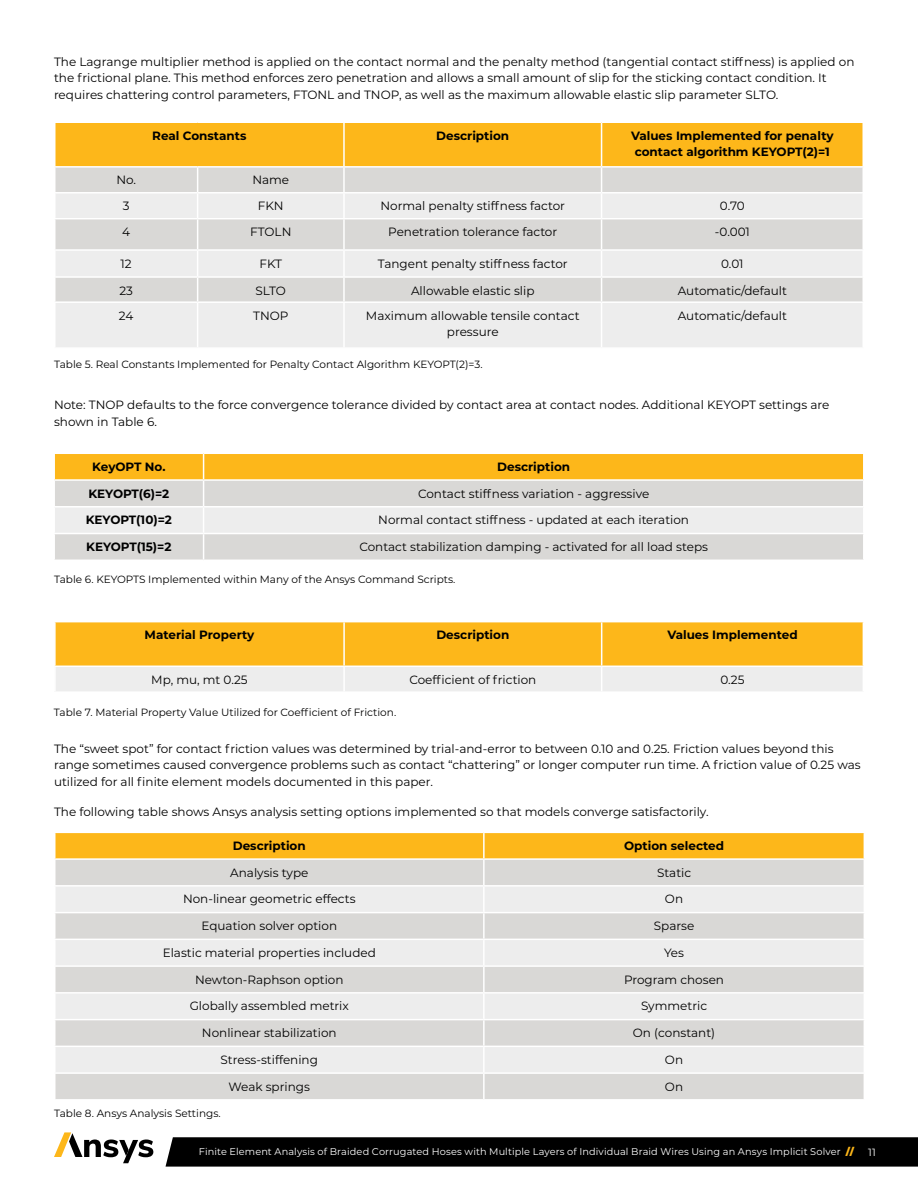
<style>
.page{position:relative;width:918px;height:1188px;background:#fff}
.page>*{position:absolute;margin:0;border:0;box-sizing:border-box;transform-origin:0 0}
.t1{font:12px/16.5px "Montserrat";color:#000}
.t2{font:700 12px/16.5px "Montserrat";color:#000;text-align:center}
.t3{font:10.5px "Montserrat";color:#000}
.t4{font:10.5px "Montserrat";color:#fff}
.t5{font:9.75px "Montserrat";letter-spacing:.01em;color:#fff}
.s1{font-weight:900;color:#fdb71a}
</style>
<div class="page">
<svg style="left:166px;top:1137px;width:752px;height:30px;background:#060606"></svg>
<svg style="left:54px;top:1132px;width:99px;height:31px"></svg>
<div style="left:56px;top:219px;width:806px;height:30px;background:#d9d8d6"></div>
<hr style="left:197px;top:219px;width:1px;height:30px;background:#fff">
<hr style="left:343px;top:219px;width:2px;height:30px;background:#fff">
<hr style="left:601px;top:219px;width:1px;height:30px;background:#fff">
<svg style="left:55px;top:122px;width:808px;height:96px;background:#efd089"></svg>
<svg style="left:55px;top:251px;width:808px;height:96px;background:#e8e7e7"></svg>
<hr style="left:54px;top:276px;width:144px;height:2px;background:#fff">
<hr style="left:198px;top:276px;width:146px;height:2px;background:#fff">
<hr style="left:344px;top:276px;width:258px;height:2px;background:#fff">
<hr style="left:602px;top:276px;width:262px;height:2px;background:#fff">
<hr style="left:54px;top:303px;width:2px;height:44px;background:#fff">
<hr style="left:54px;top:301px;width:144px;height:2px;background:#fff">
<hr style="left:198px;top:301px;width:146px;height:2px;background:#fff">
<hr style="left:344px;top:301px;width:258px;height:2px;background:#fff">
<hr style="left:602px;top:301px;width:262px;height:2px;background:#fff">
<hr style="left:197px;top:303px;width:1px;height:44px;background:#fff">
<hr style="left:343px;top:303px;width:2px;height:44px;background:#fff">
<hr style="left:601px;top:303px;width:1px;height:44px;background:#fff">
<hr style="left:862px;top:303px;width:2px;height:44px;background:#fff">
<svg style="left:54px;top:453px;width:810px;height:107px;background:#e8d7b0"></svg>
<hr style="left:863px;top:508px;width:2px;height:25px;background:#fff">
<hr style="left:53px;top:533px;width:151px;height:1px;background:#fff">
<hr style="left:204px;top:533px;width:661px;height:1px;background:#fff">
<svg style="left:55px;top:622px;width:809px;height:69px;background:#f7cc6a"></svg>
<svg style="left:55px;top:832px;width:810px;height:267px;background:#e5dece"></svg>
<hr style="left:54px;top:912px;width:430px;height:1px;background:#fff">
<hr style="left:54px;top:965px;width:430px;height:2px;background:#fff">
<hr style="left:54px;top:1019px;width:430px;height:1px;background:#fff">
<hr style="left:54px;top:1072px;width:430px;height:2px;background:#fff">
<hr style="left:484px;top:912px;width:381px;height:1px;background:#fff">
<hr style="left:484px;top:965px;width:381px;height:2px;background:#fff">
<hr style="left:484px;top:1019px;width:381px;height:1px;background:#fff">
<hr style="left:484px;top:1072px;width:381px;height:2px;background:#fff">
<p class="t1" style="left:54px;top:53px;width:802px">The Lagrange multiplier method is applied on the contact normal and the penalty method (tangential contact stiffness) is applied on the frictional plane. This method enforces zero penetration and allows a small amount of slip for the sticking contact condition. It requires chattering control parameters, FTONL and TNOP, as well as the maximum allowable elastic slip parameter SLTO.</p>
<p class="t2" style="left:152px;top:127px;width:96px">Real Constants</p>
<p class="t2" style="left:436px;top:127px;width:74px">Description</p>
<p class="t2" style="left:631px;top:127px;width:204px">Values Implemented for penalty contact algorithm KEYOPT(2)=1</p>
<p class="t1" style="left:116px;top:172px;width:21px">No.</p>
<p class="t1" style="left:252px;top:172px;width:38px">Name</p>
<p class="t1" style="left:123px;top:197px;width:8px">3</p>
<p class="t1" style="left:258px;top:197px;width:27px">FKN</p>
<p class="t1" style="left:380px;top:197px;width:186px">Normal penalty stiffness factor</p>
<p class="t1" style="left:720px;top:197px;width:26px">0.70</p>
<p class="t1" style="left:122px;top:223px;width:9px">4</p>
<p class="t1" style="left:250px;top:223px;width:43px">FTOLN</p>
<p class="t1" style="left:388px;top:223px;width:171px">Penetration tolerance factor</p>
<p class="t1" style="left:715px;top:223px;width:37px">-0.001</p>
<p class="t1" style="left:121px;top:255px;width:13px">12</p>
<p class="t1" style="left:260px;top:255px;width:24px">FKT</p>
<p class="t1" style="left:378px;top:255px;width:191px">Tangent penalty stiffness factor</p>
<p class="t1" style="left:721px;top:255px;width:24px">0.01</p>
<p class="t1" style="left:119px;top:282px;width:15px">23</p>
<p class="t1" style="left:256px;top:282px;width:32px">SLTO</p>
<p class="t1" style="left:411px;top:282px;width:125px">Allowable elastic slip</p>
<p class="t1" style="left:678px;top:282px;width:111px">Automatic/default</p>
<p class="t1" style="left:119px;top:307px;width:16px">24</p>
<p class="t1" style="left:253px;top:307px;width:37px">TNOP</p>
<p class="t1" style="left:366px;top:307px;width:215px;text-align:center">Maximum allowable tensile contact pressure</p>
<p class="t1" style="left:678px;top:307px;width:111px">Automatic/default</p>
<p class="t3" style="left:54px;top:357px;width:430px">Table 5. Real Constants Implemented for Penalty Contact Algorithm KEYOPT(2)=3.</p>
<p class="t1" style="left:54px;top:396px;width:777px">Note: TNOP defaults to the force convergence tolerance divided by contact area at contact nodes. Additional KEYOPT settings are shown in Table 6.</p>
<p class="t2" style="left:92px;top:458px;width:75px">KeyOPT No.</p>
<p class="t2" style="left:497px;top:458px;width:74px">Description</p>
<p class="t2" style="left:88px;top:485px;width:82px">KEYOPT(6)=2</p>
<p class="t1" style="left:418px;top:485px;width:233px">Contact stiffness variation - aggressive</p>
<p class="t2" style="left:86px;top:511px;width:88px">KEYOPT(10)=2</p>
<p class="t1" style="left:378px;top:511px;width:312px">Normal contact stiffness - updated at each iteration</p>
<p class="t2" style="left:86px;top:538px;width:87px">KEYOPT(15)=2</p>
<p class="t1" style="left:359px;top:538px;width:350px">Contact stabilization damping - activated for all load steps</p>
<p class="t3" style="left:54px;top:572px;width:403px">Table 6. KEYOPTS Implemented within Many of the Ansys Command Scripts.</p>
<p class="t2" style="left:145px;top:626px;width:111px">Material Property</p>
<p class="t2" style="left:436px;top:626px;width:74px">Description</p>
<p class="t2" style="left:667px;top:626px;width:132px">Values Implemented</p>
<p class="t1" style="left:151px;top:671px;width:98px">Mp, mu, mt 0.25</p>
<p class="t1" style="left:409px;top:671px;width:129px">Coefficient of friction</p>
<p class="t1" style="left:720px;top:671px;width:26px">0.25</p>
<p class="t3" style="left:54px;top:706px;width:344px">Table 7. Material Property Value Utilized for Coefficient of Friction.</p>
<p class="t1" style="left:54px;top:740px;width:808px">The “sweet spot” for contact friction values was determined by trial-and-error to between 0.10 and 0.25. Friction values beyond this range sometimes caused convergence problems such as contact “chattering” or longer computer run time. A friction value of 0.25 was utilized for all finite element models documented in this paper.</p>
<p class="t1" style="left:54px;top:803px;width:656px">The following table shows Ansys analysis setting options implemented so that models converge satisfactorily.</p>
<p class="t2" style="left:233px;top:837px;width:74px">Description</p>
<p class="t2" style="left:624px;top:837px;width:101px">Option selected</p>
<p class="t1" style="left:230px;top:864px;width:80px">Analysis type</p>
<p class="t1" style="left:657px;top:864px;width:36px">Static</p>
<p class="t1" style="left:183px;top:891px;width:174px">Non-linear geometric effects</p>
<p class="t1" style="left:665px;top:891px;width:20px">On</p>
<p class="t1" style="left:201px;top:917px;width:137px">Equation solver option</p>
<p class="t1" style="left:654px;top:917px;width:42px">Sparse</p>
<p class="t1" style="left:163px;top:944px;width:215px">Elastic material properties included</p>
<p class="t1" style="left:664px;top:944px;width:22px">Yes</p>
<p class="t1" style="left:195px;top:971px;width:150px">Newton-Raphson option</p>
<p class="t1" style="left:624px;top:971px;width:101px">Program chosen</p>
<p class="t1" style="left:190px;top:998px;width:161px">Globally assembled metrix</p>
<p class="t1" style="left:641px;top:998px;width:68px">Symmetric</p>
<p class="t1" style="left:202px;top:1024px;width:136px">Nonlinear stabilization</p>
<p class="t1" style="left:633px;top:1024px;width:84px">On (constant)</p>
<p class="t1" style="left:221px;top:1051px;width:99px">Stress-stiffening</p>
<p class="t1" style="left:665px;top:1051px;width:20px">On</p>
<p class="t1" style="left:229px;top:1078px;width:83px">Weak springs</p>
<p class="t1" style="left:665px;top:1078px;width:20px">On</p>
<p class="t3" style="left:54px;top:1106px;width:168px">Table 8. Ansys Analysis Settings.</p>
<p class="t5" style="left:199px;top:1145px;width:657px">Finite Element Analysis of Braided Corrugated Hoses with Multiple Layers of Individual Braid Wires Using an Ansys Implicit Solver <span class="s1">//</span></p>
<p class="t4" style="left:868px;top:1145px;width:9px">11</p>
</div>
